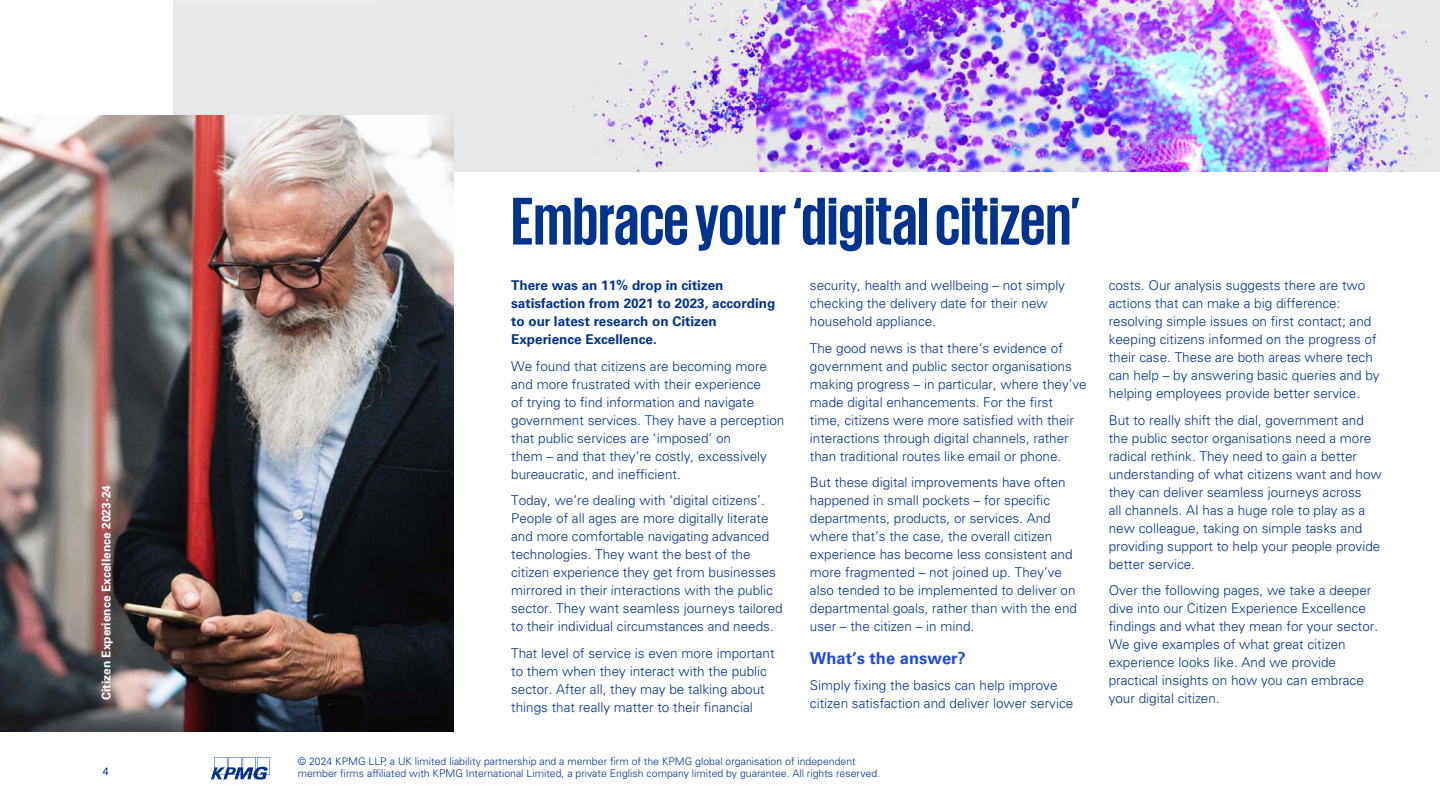
<style>
.page{position:relative;width:1440px;height:810px;background:#fff}
.page>*{position:absolute;margin:0;border:0;box-sizing:border-box;transform-origin:0 0}
.t1{font:700 69px "KPMG";color:#00338d}
.t2{font:700 16.5px "Univers LT Std";color:#1e49e2}
.t3{font:300 13.5px/18px "Univers LT Std";color:#00338d}
.t4{font:700 13.5px/18px "Univers LT Std";color:#00338d}
.t5{font:700 12px "Univers LT Std";color:#fff}
.t6{font:300 10.5px/12.6px "Univers LT Std";color:#00338d}
.t7{font:10.5px "Univers LT Std";color:#00338d}
</style>
<div class="page">
<img style="left:173px;top:0;width:1267px;height:171px">
<img style="left:0;top:116px;width:453px;height:615px">
<svg style="left:211px;top:757px;width:59px;height:23px"></svg>
<p class="t5" style="left:99px;top:700px;width:217px;rotate:-90deg">Citizen Experience Excellence 2023-24</p>
<h1 class="t1" style="left:511px;top:187px;width:570px">Embrace your ‘digital citizen’</h1>
<p class="t4" style="left:511px;top:277px;width:266px">There was an 11% drop in citizen satisfaction from 2021 to 2023, according to our latest research on Citizen<br>Experience Excellence.</p>
<p class="t3" style="left:511px;top:357px;width:275px">We found that citizens are becoming more and more frustrated with their experience<br>of trying to find information and navigate government services. They have a perception that public services are ‘imposed’ on<br>them – and that they’re costly, excessively bureaucratic, and inefficient.</p>
<p class="t3" style="left:511px;top:492px;width:273px">Today, we’re dealing with ‘digital citizens’.<br>People of all ages are more digitally literate and more comfortable navigating advanced technologies. They want the best of the citizen experience they get from businesses mirrored in their interactions with the public sector. They want seamless journeys tailored to their individual circumstances and needs.</p>
<p class="t3" style="left:511px;top:644px;width:265px">That level of service is even more important to them when they interact with the public sector. After all, they may be talking about things that really matter to their financial</p>
<p class="t3" style="left:810px;top:277px;width:257px">security, health and wellbeing – not simply checking the delivery date for their new household appliance.</p>
<p class="t3" style="left:810px;top:339px;width:278px">The good news is that there’s evidence of government and public sector organisations making progress – in particular, where they’ve made digital enhancements. For the first time, citizens were more satisfied with their interactions through digital channels, rather than traditional routes like email or phone.</p>
<p class="t3" style="left:810px;top:474px;width:269px">But these digital improvements have often happened in small pockets – for specific departments, products, or services. And where that’s the case, the overall citizen experience has become less consistent and more fragmented – not joined up. They’ve also tended to be implemented to deliver on departmental goals, rather than with the end user – the citizen – in mind.</p>
<p class="t2" style="left:810px;top:648px;width:157px">What’s the answer?</p>
<p class="t3" style="left:810px;top:676px;width:265px">Simply fixing the basics can help improve citizen satisfaction and deliver lower service</p>
<p class="t7" style="left:103px;top:765px;width:7px">4</p>
<p class="t6" style="left:298px;top:755px;width:584px">© 2024 KPMG LLP, a UK limited liability partnership and a member firm of the KPMG global organisation of independent member firms affiliated with KPMG International Limited, a private English company limited by guarantee. All rights reserved.</p>
<p class="t3" style="left:1108px;top:277px;width:272px">costs. Our analysis suggests there are two actions that can make a big difference: resolving simple issues on first contact; and keeping citizens informed on the progress of their case. These are both areas where tech can help – by answering basic queries and by helping employees provide better service.</p>
<p class="t3" style="left:1108px;top:411px;width:275px">But to really shift the dial, government and the public sector organisations need a more radical rethink. They need to gain a better understanding of what citizens want and how they can deliver seamless journeys across<br>all channels. AI has a huge role to play as a new colleague, taking on simple tasks and providing support to help your people provide better service.</p>
<p class="t3" style="left:1108px;top:582px;width:271px">Over the following pages, we take a deeper dive into our Citizen Experience Excellence findings and what they mean for your sector.<br>We give examples of what great citizen experience looks like. And we provide practical insights on how you can embrace your digital citizen.</p>
</div>
